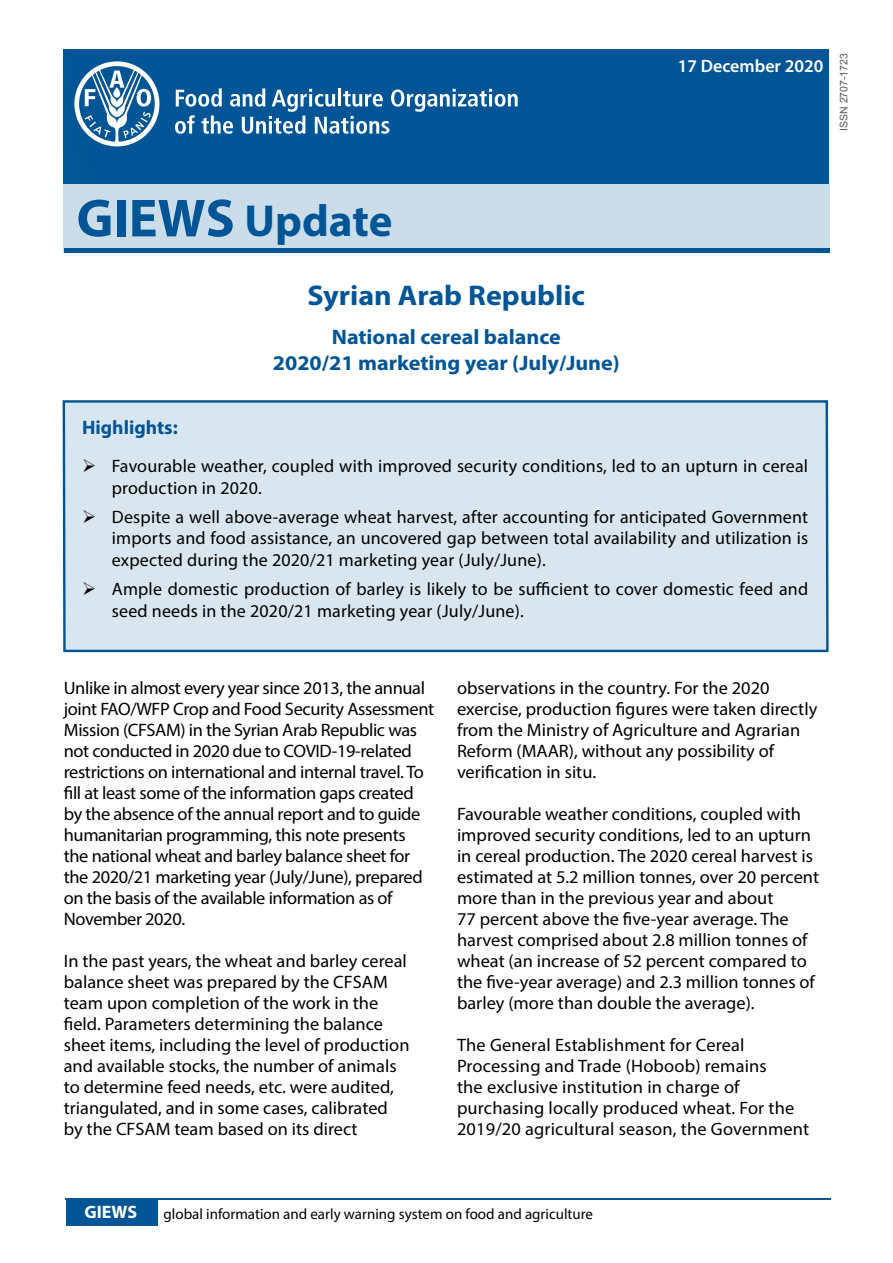
<style>
.page{position:relative;width:893px;height:1263px;background:#fff}
.page>*{position:absolute;margin:0;border:0;box-sizing:border-box;transform-origin:0 0}
.t1{font:700 45px "Myriad Pro";color:#005596}
.t2{font:700 28.5px "Myriad Pro";color:#005596;scale:1.05 1}
.t3{font:700 21px/25.5px "Myriad Pro";color:#005596;text-align:center;scale:1.05 1}
.t4{font:700 19.5px "Myriad Pro";color:#005596}
.t5{font:18px/21px "Myriad Pro";color:#000}
.t6{font:18px/21px "Myriad Pro";letter-spacing:-.02em;color:#000}
.t7{font:600 18px "Myriad Pro";color:#fff}
.t8{font:700 18px "Myriad Pro";color:#fff}
.t9{font:15px "Myriad Pro";color:#000}
.t10{font:10.5px "Arial";color:#58595b}
.s1{font-size:54px}
</style>
<div class="page">
<hr style="left:66px;top:1198px;width:765px;height:2px;background:#005596">
<div style="left:66px;top:1200px;width:92px;height:26px;background:#005596"></div>
<div style="left:64px;top:50px;width:765px;height:134px;background:#005596"></div>
<svg style="left:175px;top:88px;width:343px;height:46px"></svg>
<svg style="left:74px;top:61px;width:85px;height:85px"></svg>
<div style="left:63px;top:184px;width:766px;height:69px;background:#ccddea"></div>
<div style="left:64px;top:248px;width:765px;height:5px;background:#005596"></div>
<div style="left:62px;top:400px;width:767px;height:253px;background:#d9e6ef"></div>
<svg style="left:84px;top:459px;width:11px;height:13px"></svg>
<svg style="left:84px;top:510px;width:11px;height:13px"></svg>
<svg style="left:84px;top:582px;width:11px;height:13px"></svg>
<p class="t7" style="left:678px;top:55px;width:147px">17 December 2020</p>
<p class="t10" style="left:837px;top:131px;width:79px;rotate:-90deg">ISSN 2707-1723</p>
<h1 class="t1" style="left:77px;top:192px;width:317px"><span class="s1">GIEWS</span> Update</h1>
<h2 class="t2" style="left:307px;top:277px;width:266px">Syrian Arab Republic</h2>
<p class="t3" style="left:273px;top:324px;width:332px">National cereal balance<br>2020/21 marketing year (July/June)</p>
<p class="t4" style="left:82px;top:415px;width:97px">Highlights:</p>
<p class="t5" style="left:112px;top:455px;width:698px;line-height:21.6px">Favourable weather, coupled with improved security conditions, led to an upturn in cereal production in 2020.</p>
<p class="t5" style="left:112px;top:506px;width:698px;line-height:21.6px;text-align:justify">Despite a well above-average wheat harvest, after accounting for anticipated Government imports and food assistance, an uncovered gap between total availability and utilization is expected during the 2020/21 marketing year (July/June).</p>
<p class="t5" style="left:112px;top:578px;width:698px;line-height:21.6px">Ample domestic production of barley is likely to be sufficient to cover domestic feed and seed needs in the 2020/21 marketing year (July/June).</p>
<p class="t6" style="left:64px;top:677px;width:372px">Unlike in almost every year since 2013, the annual joint FAO/WFP Crop and Food Security Assessment Mission (CFSAM) in the Syrian Arab Republic was not conducted in 2020 due to COVID-19-related restrictions on international and internal travel. To fill at least some of the information gaps created by the absence of the annual report and to guide humanitarian programming, this note presents the national wheat and barley balance sheet for the 2020/21 marketing year (July/June), prepared on the basis of the available information as of November 2020.</p>
<p class="t5" style="left:64px;top:950px;width:347px">In the past years, the wheat and barley cereal balance sheet was prepared by the CFSAM team upon completion of the work in the field. Parameters determining the balance sheet items, including the level of production and available stocks, the number of animals to determine feed needs, etc. were audited, triangulated, and in some cases, calibrated by the CFSAM team based on its direct</p>
<p class="t5" style="left:457px;top:677px;width:362px">observations in the country. For the 2020 exercise, production figures were taken directly from the Ministry of Agriculture and Agrarian Reform (MAAR), without any possibility of verification in situ.</p>
<p class="t5" style="left:457px;top:803px;width:364px">Favourable weather conditions, coupled with improved security conditions, led to an upturn in cereal production. The 2020 cereal harvest is estimated at 5.2 million tonnes, over 20 percent more than in the previous year and about<br>77 percent above the five-year average. The harvest comprised about 2.8 million tonnes of wheat (an increase of 52 percent compared to the five-year average) and 2.3 million tonnes of barley (more than double the average).</p>
<p class="t5" style="left:457px;top:1034px;width:354px">The General Establishment for Cereal Processing and Trade (Hoboob) remains<br>the exclusive institution in charge of purchasing locally produced wheat. For the 2019/20 agricultural season, the Government</p>
<p class="t8" style="left:84px;top:1200px;width:54px">GIEWS</p>
<p class="t9" style="left:164px;top:1204px;width:431px">global information and early warning system on food and agriculture</p>
</div>
